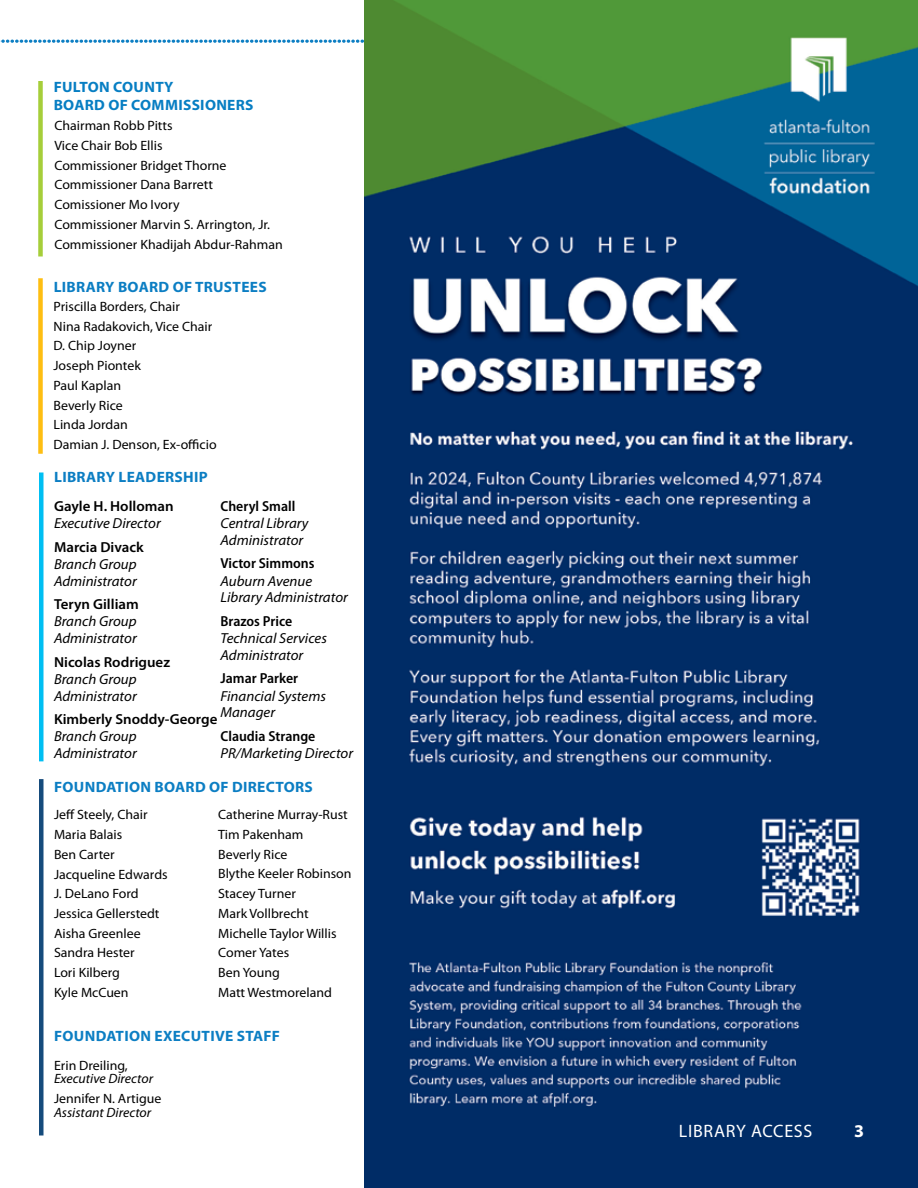
<style>
.page{position:relative;width:918px;height:1188px;background:#fff}
.page>*{position:absolute;margin:0;border:0;box-sizing:border-box;transform-origin:0 0}
.t1{font:18px "Myriad Pro";letter-spacing:.04em;color:#fff}
.t2{font:700 18px "Myriad Pro";color:#fff}
.t3{font:700 15px "Myriad Pro";letter-spacing:.02em;color:#0c7ec3}
.t4{font:700 15px/18px "Myriad Pro";letter-spacing:.02em;color:#077ec3}
.t5{font:italic 14.55px/16.8px "Myriad Pro";color:#000}
.t6{font:600 14.55px "Myriad Pro";color:#000}
.t7{font:600 semi-condensed 14.55px "Myriad Pro";color:#000}
.t8{font:13.5px/19.8px "Myriad Pro";color:#000}
.t9{font:italic 13.5px "Myriad Pro";color:#000}
</style>
<div class="page">
<svg style="left:0;top:40px;width:364px;height:3px"></svg>
<div style="left:38px;top:81px;width:5px;height:175px;background:#a6ce3a"></div>
<div style="left:38px;top:278px;width:5px;height:176px;background:#febe12"></div>
<div style="left:39px;top:472px;width:5px;height:289px;background:#00bff3"></div>
<div style="left:39px;top:779px;width:5px;height:357px;background:#154b7c"></div>
<img style="left:364px;top:0;width:554px;height:1188px">
<p class="t4" style="left:54px;top:78px;width:201px">FULTON COUNTY<br>BOARD OF COMMISSIONERS</p>
<p class="t8" style="left:54px;top:115px;width:230px">Chairman Robb Pitts<br>Vice Chair Bob Ellis<br>Commissioner Bridget Thorne<br>Commissioner Dana Barrett<br>Comissioner Mo Ivory<br>Commissioner Marvin S. Arrington, Jr.<br>Commissioner Khadijah Abdur-Rahman</p>
<p class="t3" style="left:54px;top:277px;width:215px">LIBRARY BOARD OF TRUSTEES</p>
<p class="t8" style="left:54px;top:296px;width:165px">Priscilla Borders, Chair<br>Nina Radakovich, Vice Chair<br>D. Chip Joyner<br>Joseph Piontek<br>Paul Kaplan<br>Beverly Rice<br>Linda Jordan<br>Damian J. Denson, Ex-officio</p>
<p class="t3" style="left:54px;top:467px;width:155px">LIBRARY LEADERSHIP</p>
<p class="t6" style="left:54px;top:497px;width:121px">Gayle H. Holloman</p>
<p class="t5" style="left:54px;top:515px;width:108px">Executive Director</p>
<p class="t6" style="left:54px;top:538px;width:91px">Marcia Divack</p>
<p class="t5" style="left:54px;top:555px;width:84px">Branch Group<br>Administrator</p>
<p class="t6" style="left:54px;top:595px;width:86px">Teryn Gilliam</p>
<p class="t5" style="left:54px;top:613px;width:84px">Branch Group<br>Administrator</p>
<p class="t6" style="left:54px;top:652px;width:118px">Nicolas Rodriguez</p>
<p class="t5" style="left:54px;top:670px;width:84px">Branch Group<br>Administrator</p>
<p class="t6" style="left:54px;top:710px;width:165px">Kimberly Snoddy-George</p>
<p class="t5" style="left:54px;top:728px;width:84px">Branch Group<br>Administrator</p>
<p class="t7" style="left:221px;top:497px;width:76px">Cheryl Small</p>
<p class="t5" style="left:221px;top:515px;width:89px">Central Library<br>Administrator</p>
<p class="t7" style="left:221px;top:554px;width:96px">Victor Simmons</p>
<p class="t5" style="left:221px;top:572px;width:129px">Auburn Avenue<br>Library Administrator</p>
<p class="t7" style="left:221px;top:612px;width:73px">Brazos Price</p>
<p class="t5" style="left:221px;top:630px;width:108px">Technical Services<br>Administrator</p>
<p class="t7" style="left:221px;top:669px;width:79px">Jamar Parker</p>
<p class="t5" style="left:221px;top:687px;width:107px">Financial Systems<br>Manager</p>
<p class="t7" style="left:221px;top:727px;width:96px">Claudia Strange</p>
<p class="t5" style="left:221px;top:745px;width:134px">PR/Marketing Director</p>
<p class="t3" style="left:54px;top:777px;width:260px">FOUNDATION BOARD OF DIRECTORS</p>
<p class="t8" style="left:218px;top:804px;width:135px">Catherine Murray-Rust<br>Tim Pakenham<br>Beverly Rice<br>Blythe Keeler Robinson<br>Stacey Turner<br>Mark Vollbrecht<br>Michelle Taylor Willis<br>Comer Yates<br>Ben Young<br>Matt Westmoreland</p>
<p class="t8" style="left:54px;top:805px;width:115px">Jeff Steely, Chair<br>Maria Balais<br>Ben Carter<br>Jacqueline Edwards<br>J. DeLano Ford<br>Jessica Gellerstedt<br>Aisha Greenlee<br>Sandra Hester<br>Lori Kilberg<br>Kyle McCuen</p>
<p class="t3" style="left:54px;top:1026px;width:227px">FOUNDATION EXECUTIVE STAFF</p>
<p class="t8" style="left:54px;top:1055px;width:75px">Erin Dreiling,</p>
<p class="t9" style="left:54px;top:1071px;width:101px">Executive Director</p>
<p class="t8" style="left:54px;top:1089px;width:109px">Jennifer N. Artigue</p>
<p class="t9" style="left:54px;top:1104px;width:99px">Assistant Director</p>
<h1 class="t1" style="left:679px;top:1120px;width:135px">LIBRARY ACCESS</h1>
<h1 class="t2" style="left:854px;top:1119px;width:11px">3</h1>
</div>
